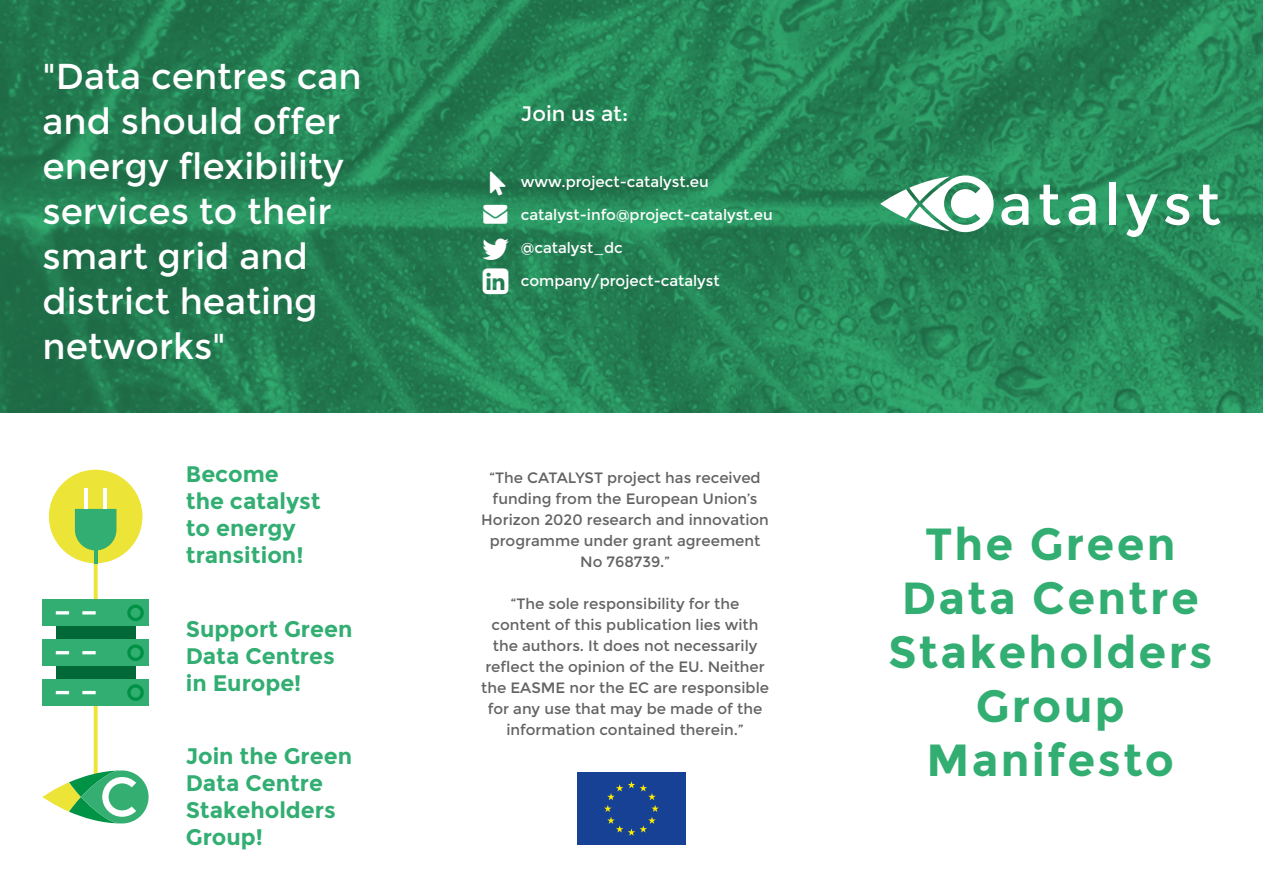
<style>
.page{position:relative;width:1263px;height:893px;background:#fff}
.page>*{position:absolute;margin:0;border:0;box-sizing:border-box;transform-origin:0 0}
.t1{font:700 45px/54px "Montserrat";letter-spacing:.05em;color:#32ae72;text-align:center}
.t2{font:36px/45px "Montserrat";color:#fff}
.t3{font:700 22.5px/27px "Montserrat";color:#32ae72}
.t4{font:21px "Montserrat";color:#fff}
.t5{font:15px/21px "Montserrat";color:#646363;text-align:center}
.t6{font:15px "Montserrat";color:#fff}
</style>
<div class="page">
<svg style="left:94px;top:563px;width:4px;height:37px"></svg>
<svg style="left:94px;top:706px;width:4px;height:64px"></svg>
<svg style="left:0;top:0;width:1263px;height:412px;background:#258456"></svg>
<div style="left:575px;top:770px;width:113px;height:77px;background:linear-gradient(to right,#164194,#164194)"></div>
<div style="left:577px;top:773px;width:109px;height:72px;background:#164194"></div>
<svg style="left:604px;top:781px;width:55px;height:55px"></svg>
<svg style="left:1001px;top:194px;width:27px;height:31px"></svg>
<svg style="left:1040px;top:185px;width:21px;height:40px"></svg>
<svg style="left:1068px;top:194px;width:28px;height:31px"></svg>
<div style="left:1109px;top:182px;width:7px;height:43px;background:#fff"></div>
<svg style="left:1126px;top:194px;width:32px;height:43px"></svg>
<svg style="left:1165px;top:194px;width:24px;height:31px"></svg>
<svg style="left:1199px;top:185px;width:21px;height:40px"></svg>
<svg style="left:880px;top:175px;width:114px;height:57px"></svg>
<div style="left:56px;top:626px;width:80px;height:13px;background:#016938"></div>
<div style="left:56px;top:666px;width:80px;height:13px;background:#016938"></div>
<div style="left:43px;top:600px;width:106px;height:26px;background:#32ae72"></div>
<svg style="left:127px;top:605px;width:17px;height:16px"></svg>
<svg style="left:56px;top:611px;width:13px;height:3px"></svg>
<hr style="left:82px;top:611px;width:14px;height:3px;background:#fff">
<div style="left:43px;top:639px;width:106px;height:27px;background:#32ae72"></div>
<svg style="left:127px;top:644px;width:17px;height:17px"></svg>
<svg style="left:56px;top:651px;width:13px;height:3px"></svg>
<hr style="left:82px;top:651px;width:14px;height:3px;background:#fff">
<div style="left:43px;top:679px;width:106px;height:27px;background:#32ae72"></div>
<svg style="left:127px;top:684px;width:17px;height:17px"></svg>
<svg style="left:56px;top:691px;width:13px;height:3px"></svg>
<hr style="left:82px;top:691px;width:14px;height:3px;background:#fff">
<div style="left:49px;top:470px;width:93px;height:93px;background:#ece437;border-radius:50%"></div>
<hr style="left:94px;top:536px;width:4px;height:27px;background:#32ae72">
<svg style="left:75px;top:509px;width:41px;height:41px;background:#43b36c"></svg>
<hr style="left:84px;top:488px;width:4px;height:21px;background:#fff">
<hr style="left:103px;top:488px;width:4px;height:21px;background:#fff">
<svg style="left:43px;top:770px;width:106px;height:53px"></svg>
<svg style="left:483px;top:269px;width:25px;height:25px"></svg>
<svg style="left:482px;top:238px;width:27px;height:22px"></svg>
<svg style="left:490px;top:171px;width:15px;height:24px"></svg>
<svg style="left:484px;top:205px;width:24px;height:19px"></svg>
<h2 class="t2" style="left:43px;top:54px;width:321px">"Data centres can and should offer energy flexibility services to their smart grid and district heating networks"</h2>
<h3 class="t3" style="left:186px;top:461px;width:136px">Become the catalyst to energy transition!</h3>
<h3 class="t3" style="left:186px;top:615px;width:168px">Support Green<br>Data Centres in Europe!</h3>
<h3 class="t3" style="left:186px;top:742px;width:168px">Join the Green<br>Data Centre<br>Stakeholders<br>Group!</h3>
<h3 class="t4" style="left:521px;top:101px;width:109px">Join us at:</h3>
<p class="t6" style="left:521px;top:173px;width:189px">www.project-catalyst.eu</p>
<p class="t6" style="left:521px;top:206px;width:253px">catalyst-info@project-catalyst.eu</p>
<p class="t6" style="left:521px;top:239px;width:103px">@catalyst_dc</p>
<p class="t6" style="left:521px;top:272px;width:200px">company/project-catalyst</p>
<p class="t5" style="left:481px;top:467px;width:289px">“The CATALYST project has received funding from the European Union’s<br>Horizon 2020 research and innovation programme under grant agreement<br>No 768739.”</p>
<p class="t5" style="left:481px;top:593px;width:289px">“The sole responsibility for the content of this publication lies with the authors. It does not necessarily reflect the opinion of the EU. Neither the EASME nor the EC are responsible for any use that may be made of the information contained therein.”</p>
<h1 class="t1" style="left:888px;top:517px;width:326px">The Green<br>Data Centre<br>Stakeholders<br>Group<br>Manifesto</h1>
</div>
